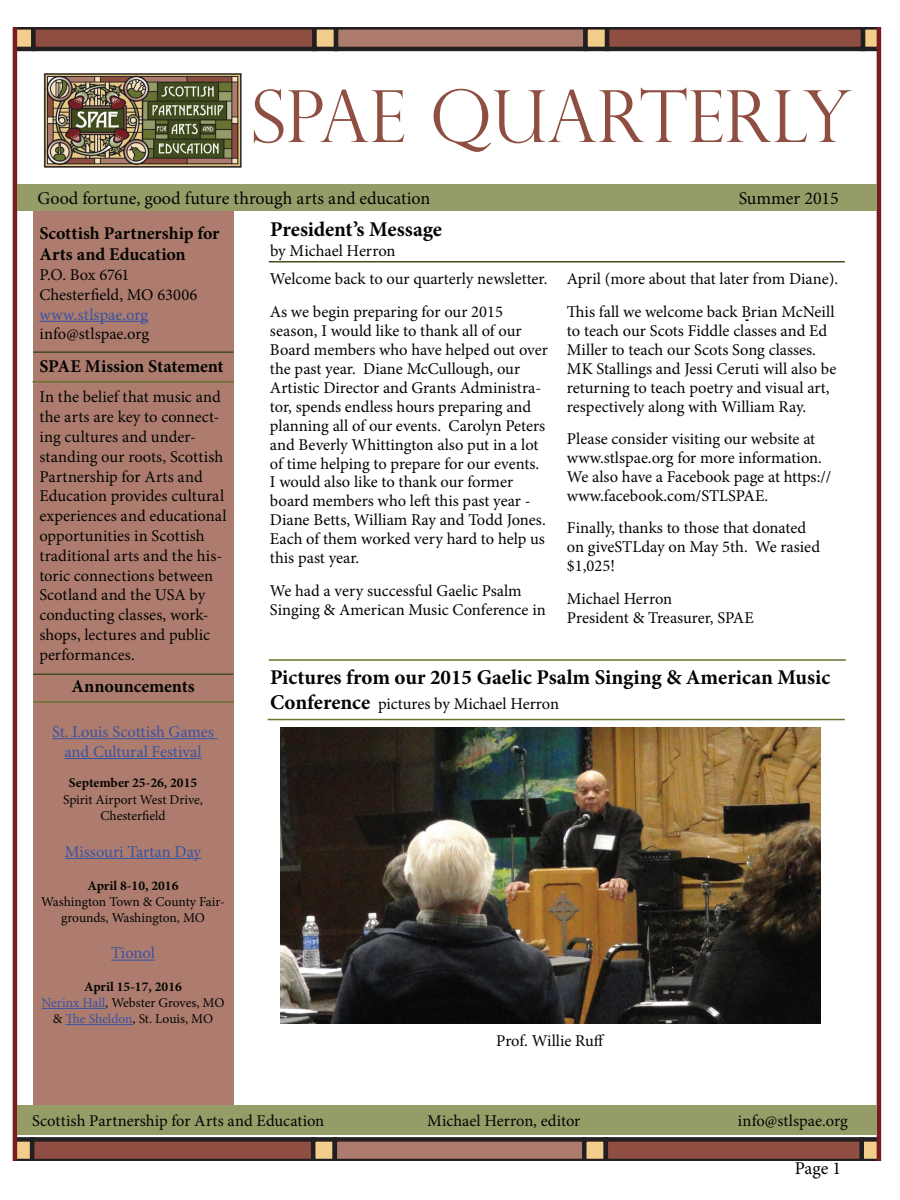
<style>
.page{position:relative;width:900px;height:1200px;background:#fff}
.page>*{position:absolute;margin:0;border:0;box-sizing:border-box;transform-origin:0 0}
.t1{font:300 72px "Perpetua Titling";color:#8f4e42}
.t2{font:700 21px "Minion Pro";color:#040503}
.t3{font:700 18px/21.6px "Minion Pro";letter-spacing:-.005em;color:#040503}
.t4{font:18px "Minion Pro";color:#040503}
.t5{font:16.5px/19px "Minion Pro";color:#040503}
.t6{font:16.5px/19.8px "Minion Pro";color:#3853a3;text-align:center}
.t7{font:13.5px/16.2px "Minion Pro";letter-spacing:-.005em;color:#040503;text-align:center}
.t8{font:700 13.5px "Minion Pro";color:#040503}
.s1{font-weight:700}
.s2{color:#3853a3}
.s3{font-weight:700;font-size:21px}
</style>
<div class="page">
<svg style="left:17px;top:27px;width:860px;height:24px;background:#784e43"></svg>
<svg style="left:17px;top:1137px;width:860px;height:24px;background:#795045"></svg>
<hr style="left:13px;top:27px;width:4px;height:1134px;background:#761d22">
<hr style="left:877px;top:27px;width:4px;height:1134px;background:#761d22">
<div style="left:17px;top:184px;width:860px;height:27px;background:#969c68"></div>
<div style="left:33px;top:211px;width:200px;height:894px;background:#ad7c6e"></div>
<hr style="left:39px;top:321px;width:109px;height:1px;background:#3853a3">
<hr style="left:52px;top:738px;width:166px;height:1px;background:#3853a3">
<hr style="left:65px;top:758px;width:137px;height:1px;background:#3853a3">
<hr style="left:65px;top:858px;width:136px;height:1px;background:#3853a3">
<hr style="left:111px;top:960px;width:44px;height:1px;background:#3853a3">
<hr style="left:42px;top:1008px;width:63px;height:1px;background:#3853a3">
<hr style="left:66px;top:1024px;width:67px;height:1px;background:#3853a3">
<hr style="left:33px;top:351px;width:200px;height:2px;background:#424d1f">
<hr style="left:269px;top:261px;width:576px;height:1px;background:#424d1f">
<img style="left:43px;top:73px;width:199px;height:95px">
<hr style="left:33px;top:673px;width:200px;height:2px;background:#424d1f">
<hr style="left:33px;top:701px;width:200px;height:2px;background:#697331">
<hr style="left:32px;top:381px;width:201px;height:1px;background:#697331">
<div style="left:17px;top:1105px;width:860px;height:30px;background:#969c68"></div>
<hr style="left:269px;top:659px;width:577px;height:2px;background:#697331">
<hr style="left:268px;top:719px;width:577px;height:1px;background:#697331">
<img style="left:281px;top:727px;width:540px;height:296px">
<h1 class="t1" style="left:252px;top:73px;width:602px">SPAE QUARTERLY</h1>
<p class="t4" style="left:38px;top:186px;width:394px">Good fortune, good future through arts and education</p>
<p class="t4" style="left:739px;top:186px;width:102px">Summer 2015</p>
<p class="t3" style="left:39px;top:222px;width:182px">Scottish Partnership for<br>Arts and Education</p>
<p class="t5" style="left:39px;top:265px;width:160px;line-height:19.8px">P.O. Box 6761<br>Chesterfield, MO 63006</p>
<p class="t6" style="left:39px;top:305px;width:110px">www.stlspae.org</p>
<p class="t5" style="left:39px;top:325px;width:111px">info@stlspae.org</p>
<p class="t3" style="left:39px;top:355px;width:186px">SPAE Mission Statement</p>
<p class="t5" style="left:39px;top:387px;width:189px;line-height:19.8px">In the belief that music and the arts are key to connect&shy;ing cultures and under&shy;standing our roots, Scottish<br>Partnership for Arts and<br>Education provides cultural experiences and educational opportunities in Scottish traditional arts and the his&shy;toric connections between<br>Scotland and the USA by conducting classes, work&shy;shops, lectures and public performances.</p>
<p class="t3" style="left:71px;top:675px;width:125px">Announcements</p>
<p class="t6" style="left:52px;top:722px;width:163px">St. Louis Scottish Games and Cultural Festival</p>
<p class="t8" style="left:69px;top:774px;width:130px">September 25-26, 2015</p>
<p class="t7" style="left:63px;top:791px;width:141px">Spirit Airport West Drive,<br>Chesterfield</p>
<p class="t6" style="left:65px;top:842px;width:138px">Missouri Tartan Day</p>
<p class="t8" style="left:88px;top:876px;width:92px">April 8-10, 2016</p>
<p class="t7" style="left:41px;top:894px;width:185px">Washington Town &amp; County Fair&shy;grounds, Washington, MO</p>
<p class="t6" style="left:111px;top:943px;width:45px">Tionol</p>
<p class="t7" style="left:42px;top:979px;width:185px"><span class="s1">April 15-17, 2016<br></span><span class="s2">Nerinx Hall</span>, Webster Groves, MO &amp; <span class="s2">The Sheldon</span>, St. Louis, MO</p>
<p class="t2" style="left:270px;top:214px;width:174px">President’s Message</p>
<p class="t5" style="left:270px;top:241px;width:127px">by Michael Herron</p>
<p class="t5" style="left:270px;top:263px;width:279px;line-height:32.4px">Welcome back to our quarterly newsletter.<br>As we begin preparing for our 2015</p>
<p class="t5" style="left:270px;top:321px;width:279px">season, I would like to thank all of our Board members who have helped out over the past year. Diane McCullough, our Artistic Director and Grants Administra&shy;tor, spends endless hours preparing and planning all of our events. Carolyn Peters and Beverly Whittington also put in a lot of time helping to prepare for our events.<br>I would also like to thank our former board members who left this past year - Diane Betts, William Ray and Todd Jones.<br>Each of them worked very hard to help us this past year.</p>
<p class="t5" style="left:270px;top:581px;width:277px">We had a very successful Gaelic Psalm<br>Singing &amp; American Music Conference in</p>
<p class="t5" style="left:567px;top:263px;width:273px;line-height:32.4px">April (more about that later from Diane).<br>This fall we welcome back Brian McNeill</p>
<p class="t5" style="left:567px;top:321px;width:271px">to teach our Scots Fiddle classes and Ed Miller to teach our Scots Song classes.<br>MK Stallings and Jessi Ceruti will also be returning to teach poetry and visual art, respectively along with William Ray.</p>
<p class="t5" style="left:567px;top:429px;width:266px">Please consider visiting our website at www.stlspae.org for more information.<br>We also have a Facebook page at https:// www.facebook.com/STLSPAE.</p>
<p class="t5" style="left:567px;top:519px;width:255px">Finally, thanks to those that donated on giveSTLday on May 5th. We rasied $1,025!</p>
<p class="t5" style="left:567px;top:589px;width:188px">Michael Herron<br>President &amp; Treasurer, SPAE</p>
<p class="t2" style="left:270px;top:663px;width:562px">Pictures from our 2015 Gaelic Psalm Singing &amp; American Music</p>
<p class="t5" style="left:270px;top:694px;width:291px"><span class="s3">Conference</span> pictures by Michael Herron</p>
<p class="t5" style="left:496px;top:1032px;width:110px">Prof. Willie Ruff</p>
<p class="t5" style="left:32px;top:1111px;width:294px">Scottish Partnership for Arts and Education</p>
<p class="t5" style="left:427px;top:1111px;width:155px">Michael Herron, editor</p>
<p class="t5" style="left:738px;top:1111px;width:111px">info@stlspae.org</p>
<p class="t4" style="left:795px;top:1156px;width:48px">Page 1</p>
</div>
